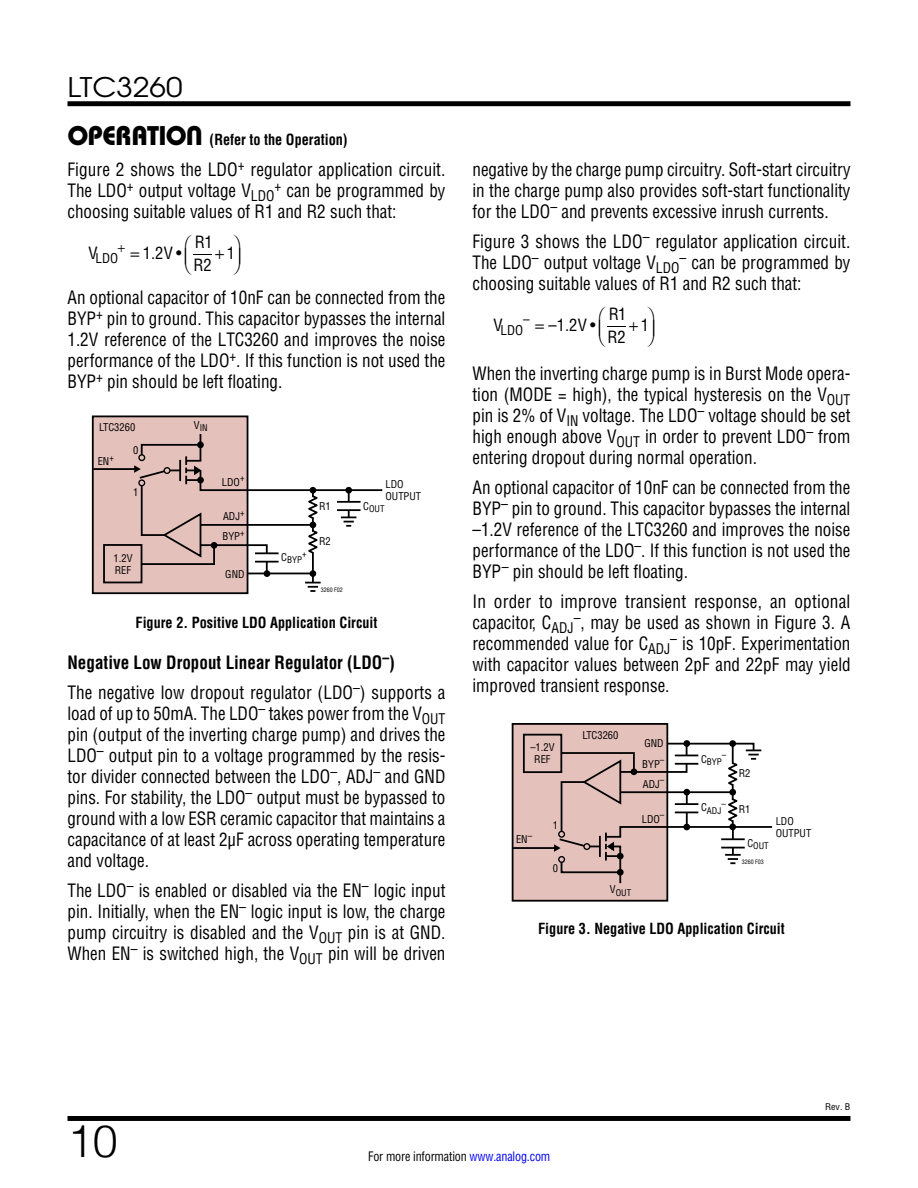
<style>
.page{position:relative;width:918px;height:1188px;background:#fff}
.page>*{position:absolute;margin:0;border:0;box-sizing:border-box;transform-origin:0 0}
.t1{font:300 45px "Helvetica";color:#000}
.t2{font:27px "Avant Garde";color:#000;scale:1.1 1}
.t3{font:18px/21px "Linear Helv Cond";color:#000;text-align:justify;scale:.95 1}
.t4{font:18px/21px "Linear Helv Cond";color:#000;text-align:justify;scale:.96 1}
.t5{font:16.5px/23.1px "Linear Helv Cond";letter-spacing:-.01em;color:#000;text-align:center}
.t6{font:16.5px/16.4px "Symbol";color:#000}
.t7{font:700 15px "Linear Helv Cond";color:#000;scale:.95 1}
.t8{font:13.2px "Linear Helv Cond";letter-spacing:-.005em;color:#000}
.t9{font:12.75px "Linear Helv Cond";letter-spacing:-.01em;color:#000;scale:.95 1}
.t10{font:10.5px/12px "Linear Helv Cond";color:#000}
.t11{font:9px "Linear Helv Cond";color:#000}
.t12{font:9px "Linear Helv Cond";color:#000;scale:1.1 1}
.t13{font:6px "Linear Helv Cond";color:#000}
.s1{font-family:"Linear Bauhaus";font-weight:400;font-size:27px}
.s2{font-weight:700}
.s3{color:#00f}
</style>
<div class="page">
<div style="left:68px;top:101px;width:782px;height:5px;background:#000"></div>
<div style="left:68px;top:1116px;width:782px;height:5px;background:#000"></div>
<div style="left:93px;top:416px;width:155px;height:177px;background:#e5c1bc"></div>
<div style="left:92px;top:416px;width:156px;height:178px;border:2px solid #000"></div>
<hr style="left:312px;top:491px;width:2px;height:97px;background:#000">
<svg style="left:305px;top:582px;width:16px;height:10px"></svg>
<hr style="left:93px;top:468px;width:43px;height:2px;background:#000">
<svg style="left:116px;top:432px;width:267px;height:144px"></svg>
<div style="left:104px;top:545px;width:38px;height:37px;background:#e5c1bc"></div>
<div style="left:103px;top:544px;width:39px;height:39px;border:2px solid #000"></div>
<div style="left:513px;top:724px;width:154px;height:177px;background:#e5c1bc"></div>
<div style="left:512px;top:723px;width:156px;height:179px;border:2px solid #000"></div>
<hr style="left:513px;top:847px;width:43px;height:2px;background:#000">
<div style="left:523px;top:734px;width:39px;height:39px;border:2px solid #000"></div>
<svg style="left:536px;top:741px;width:237px;height:144px"></svg>
<svg style="left:193px;top:254px;width:19px;height:1px"></svg>
<svg style="left:607px;top:326px;width:19px;height:1px"></svg>
<h2 class="t2" style="left:68px;top:70px;width:106px">LTC3260</h2>
<p class="t7" style="left:68px;top:130px;width:296px"><span class="s1">OPERATION</span> (Refer to the Operation)</p>
<p class="t4" style="left:68px;top:159px;width:395px">Figure 2 shows the LDO<sup>+</sup> regulator application circuit.<br>The LDO<sup>+</sup> output voltage V<sub>LDO</sub><sup>+</sup> can be programmed by choosing suitable values of R1 and R2 such that:</p>
<p class="t8" style="left:88px;top:250px;width:31px"><sup>V</sup>LDO</p>
<p class="t5" style="left:143px;top:241px;width:40px">1.2V •</p>
<p class="t5" style="left:184px;top:231px;width:30px">⎛R1<br>R2</p>
<p class="t6" style="left:233px;top:236px;width:8px">⎞ ⎠⎟</p>
<p class="t3" style="left:67px;top:287px;width:399px">An optional capacitor of 10nF can be connected from the BYP<sup>+</sup> pin to ground. This capacitor bypasses the internal 1.2V reference of the LTC3260 and improves the noise performance of the LDO<sup>+</sup>. If this function is not used the BYP<sup>+</sup> pin should be left floating.</p>
<p class="t5" style="left:227px;top:241px;width:10px">1</p>
<p class="t10" style="left:99px;top:421px;width:37px">LTC3260</p>
<p class="t10" style="left:98px;top:455px;width:18px">EN<sup>+</sup></p>
<p class="t10" style="left:133px;top:444px;width:7px">0</p>
<p class="t10" style="left:133px;top:486px;width:7px">1</p>
<p class="t10" style="left:114px;top:552px;width:20px">1.2V<br>REF</p>
<p class="t11" style="left:194px;top:422px;width:15px"><sup>V</sup>IN</p>
<p class="t10" style="left:222px;top:476px;width:24px">LDO<sup>+</sup></p>
<p class="t10" style="left:223px;top:510px;width:23px">ADJ<sup>+</sup></p>
<p class="t10" style="left:223px;top:531px;width:24px">BYP<sup>+</sup></p>
<p class="t10" style="left:225px;top:568px;width:21px">GND</p>
<p class="t11" style="left:281px;top:554px;width:22px"><sup>C</sup>BYP</p>
<p class="t11" style="left:302px;top:548px;width:6px">+</p>
<p class="t10" style="left:319px;top:500px;width:13px">R1</p>
<p class="t10" style="left:319px;top:535px;width:13px">R2</p>
<p class="t13" style="left:321px;top:586px;width:24px">3260 F02</p>
<p class="t10" style="left:386px;top:478px;width:37px">LDO<br>OUTPUT</p>
<p class="t11" style="left:363px;top:503px;width:23px"><sup>C</sup>OUT</p>
<p class="t7" style="left:136px;top:614px;width:256px">Figure 2. Positive LDO Application Circuit</p>
<p class="t4" style="left:68px;top:647px;width:395px;line-height:30px"><span class="s2">Negative Low Dropout Linear Regulator (LDO</span><sup>–</sup><span class="s2">)<br></span>The negative low dropout regulator (LDO<sup>–</sup>) supports a</p>
<p class="t3" style="left:67px;top:703px;width:399px">load of up to 50mA. The LDO<sup>–</sup> takes power from the V<sub>OUT </sub>pin (output of the inverting charge pump) and drives the LDO<sup>–</sup> output pin to a voltage programmed by the resis&shy;tor divider connected between the LDO<sup>–</sup>, ADJ<sup>–</sup> and GND pins. For stability, the LDO<sup>–</sup> output must be bypassed to ground with a low ESR ceramic capacitor that maintains a capacitance of at least 2µF across operating temperature and voltage.</p>
<p class="t3" style="left:68px;top:880px;width:399px">The LDO<sup>–</sup> is enabled or disabled via the EN<sup>–</sup> logic input pin. Initially, when the EN<sup>–</sup> logic input is low, the charge pump circuitry is disabled and the V<sub>OUT</sub> pin is at GND.<br>When EN<sup>–</sup> is switched high, the V<sub>OUT</sub> pin will be driven</p>
<p class="t3" style="left:472px;top:159px;width:400px">negative by the charge pump circuitry. Soft-start circuitry in the charge pump also provides soft-start functionality for the LDO<sup>–</sup> and prevents excessive inrush currents.</p>
<p class="t4" style="left:472px;top:231px;width:395px">Figure 3 shows the LDO<sup>–</sup> regulator application circuit.<br>The LDO<sup>–</sup> output voltage V<sub>LDO</sub><sup>–</sup> can be programmed by choosing suitable values of R1 and R2 such that:</p>
<p class="t8" style="left:494px;top:322px;width:31px"><sup>V</sup>LDO</p>
<p class="t5" style="left:523px;top:313px;width:74px"><sup>–</sup> –1.2V •</p>
<p class="t5" style="left:598px;top:303px;width:30px">⎛R1<br>R2</p>
<p class="t6" style="left:647px;top:308px;width:8px">⎞ ⎠⎟</p>
<p class="t3" style="left:472px;top:363px;width:399px">When the inverting charge pump is in Burst Mode opera&shy;tion (MODE = high), the typical hysteresis on the V<sub>OUT </sub>pin is 2% of V<sub>IN</sub> voltage. The LDO<sup>–</sup> voltage should be set high enough above V<sub>OUT</sub> in order to prevent LDO<sup>–</sup> from entering dropout during normal operation.</p>
<p class="t3" style="left:472px;top:477px;width:399px">An optional capacitor of 10nF can be connected from the BYP<sup>–</sup> pin to ground. This capacitor bypasses the internal –1.2V reference of the LTC3260 and improves the noise performance of the LDO<sup>–</sup>. If this function is not used the BYP<sup>–</sup> pin should be left floating.</p>
<p class="t4" style="left:472px;top:591px;width:395px">In order to improve transient response, an optional capacitor, C<sub>ADJ</sub><sup>–</sup>, may be used as shown in Figure 3. A recommended value for C<sub>ADJ</sub><sup>–</sup> is 10pF. Experimentation with capacitor values between 2pF and 22pF may yield improved transient response.</p>
<p class="t5" style="left:641px;top:313px;width:10px">1</p>
<p class="t10" style="left:530px;top:741px;width:26px;text-align:center">–1.2V<br>REF</p>
<p class="t10" style="left:516px;top:834px;width:18px">EN<sup>–</sup></p>
<p class="t10" style="left:553px;top:819px;width:7px">1</p>
<p class="t10" style="left:553px;top:862px;width:7px">0</p>
<p class="t10" style="left:582px;top:729px;width:37px">LTC3260</p>
<p class="t10" style="left:642px;top:733px;width:24px;line-height:21px">GND<br>BYP<sup>–</sup></p>
<p class="t10" style="left:643px;top:778px;width:23px">ADJ<sup>–</sup></p>
<p class="t10" style="left:642px;top:813px;width:24px">LDO<sup>–</sup></p>
<p class="t11" style="left:701px;top:756px;width:22px"><sup>C</sup>BYP</p>
<p class="t11" style="left:722px;top:749px;width:6px">–</p>
<p class="t11" style="left:701px;top:805px;width:22px"><sup>C</sup>ADJ</p>
<p class="t11" style="left:721px;top:798px;width:6px">–</p>
<p class="t10" style="left:739px;top:767px;width:13px">R2</p>
<p class="t10" style="left:739px;top:803px;width:13px">R1</p>
<p class="t10" style="left:776px;top:815px;width:37px">LDO<br>OUTPUT</p>
<p class="t11" style="left:747px;top:840px;width:23px"><sup>C</sup>OUT</p>
<p class="t13" style="left:742px;top:858px;width:24px">3260 F03</p>
<p class="t11" style="left:610px;top:887px;width:23px"><sup>V</sup>OUT</p>
<p class="t7" style="left:538px;top:920px;width:261px">Figure 3. Negative LDO Application Circuit</p>
<p class="t12" style="left:825px;top:1102px;width:24px">Rev. B</p>
<h1 class="t1" style="left:68px;top:1103px;width:52px">10</h1>
<p class="t9" style="left:368px;top:1148px;width:193px">For more information <span class="s3">www.analog.com</span></p>
</div>
